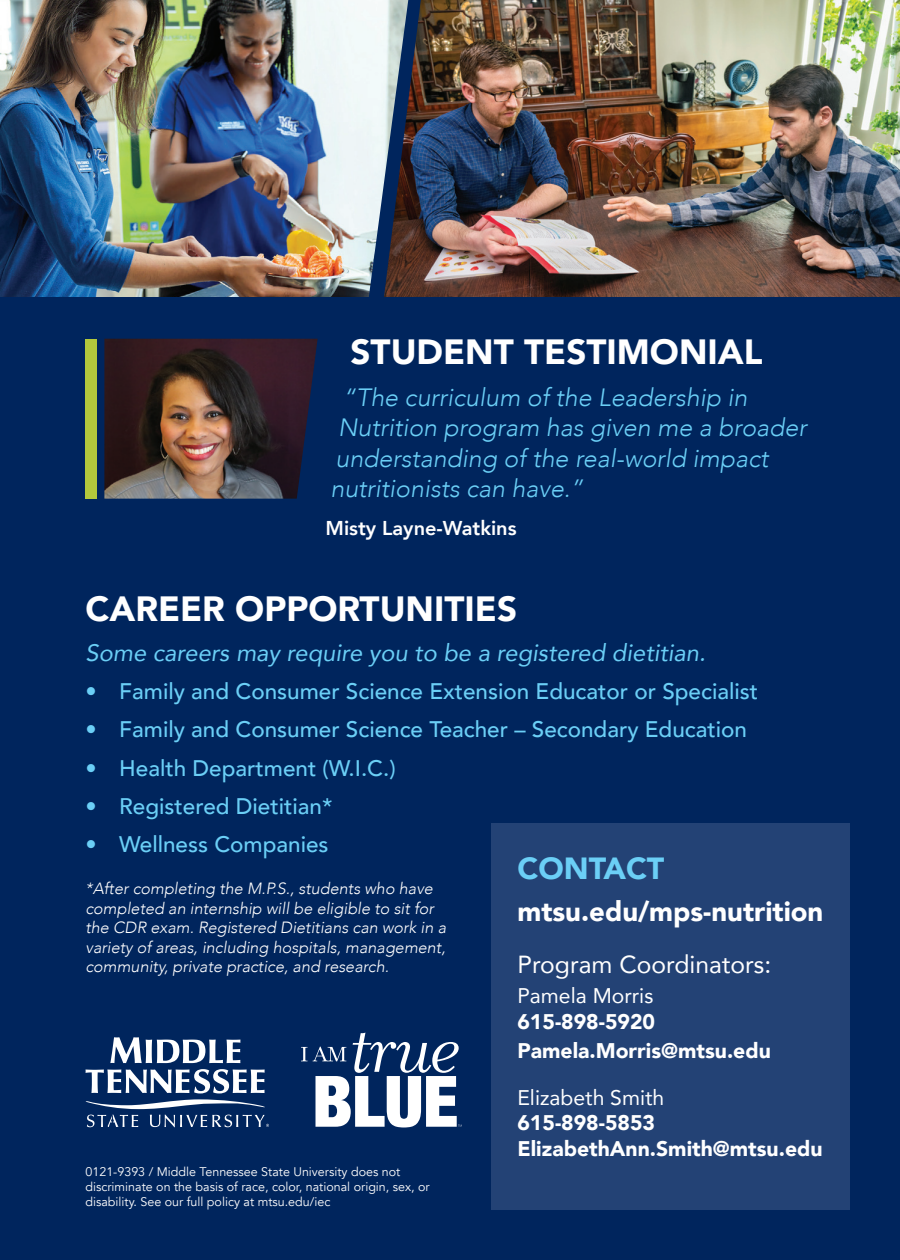
<style>
.page{position:relative;width:900px;height:1260px;background:#00255d}
.page>*{position:absolute;margin:0;border:0;box-sizing:border-box;transform-origin:0 0}
.t1{font:900 35px "Avenir";color:#fff}
.t2{font:900 30.5px "Avenir";color:#6bcff6}
.t3{font:900 27.5px "Avenir";color:#fff}
.t4{font:italic 300 25px "Avenir";color:#6bcff6}
.t5{font:24.75px "Avenir";color:#fff}
.t6{font:italic 23.75px "Avenir";color:#6bcff6}
.t7{font:500 22.5px "Avenir";color:#6bcff6}
.t8{font:900 21.25px "Avenir";color:#fff}
.t9{font:21.25px "Avenir";color:#fff}
.t10{font:800 20px "Avenir";color:#fff}
.t11{font:italic 300 16.25px/19.5px "Avenir";color:#fff}
.t12{font:12.5px/15px "Avenir";color:#fff}
</style>
<div class="page">
<img style="left:0;top:0;width:384px;height:297px">
<img style="left:384px;top:0;width:516px;height:297px">
<img style="left:104px;top:339px;width:214px;height:160px">
<div style="left:86px;top:339px;width:11px;height:160px;background:#b3c83c"></div>
<div style="left:491px;top:823px;width:359px;height:387px;background:#234275"></div>
<svg style="left:301px;top:1033px;width:161px;height:95px"></svg>
<svg style="left:110px;top:1037px;width:130px;height:26px"></svg>
<svg style="left:86px;top:1069px;width:179px;height:24px"></svg>
<svg style="left:87px;top:1115px;width:51px;height:12px"></svg>
<svg style="left:86px;top:1099px;width:179px;height:10px"></svg>
<svg style="left:150px;top:1115px;width:119px;height:12px"></svg>
<p class="t1" style="left:350px;top:322px;width:414px">STUDENT TESTIMONIAL</p>
<p class="t4" style="left:343px;top:382px;width:406px">“The curriculum of the Leadership in</p>
<p class="t4" style="left:338px;top:413px;width:470px">Nutrition program has given me a broader</p>
<p class="t4" style="left:335px;top:443px;width:435px">understanding of the real-world impact</p>
<p class="t4" style="left:330px;top:474px;width:254px">nutritionists can have.”</p>
<p class="t10" style="left:325px;top:512px;width:193px">Misty Layne-Watkins</p>
<p class="t1" style="left:86px;top:579px;width:433px">CAREER OPPORTUNITIES</p>
<p class="t6" style="left:86px;top:638px;width:622px">Some careers may require you to be a registered dietitian.</p>
<p class="t7" style="left:86px;top:672px;width:674px">• Family and Consumer Science Extension Educator or Specialist</p>
<p class="t7" style="left:86px;top:710px;width:663px">• Family and Consumer Science Teacher – Secondary Education</p>
<p class="t7" style="left:86px;top:748px;width:312px">• Health Department (W.I.C.)</p>
<p class="t7" style="left:86px;top:787px;width:249px">• Registered Dietitian*</p>
<p class="t7" style="left:86px;top:825px;width:245px">• Wellness Companies</p>
<p class="t11" style="left:86px;top:879px;width:362px">*After completing the M.P.S., students who have completed an internship will be eligible to sit for the CDR exam. Registered Dietitians can work in a variety of areas, including hospitals, management, community, private practice, and research.</p>
<p class="t2" style="left:517px;top:842px;width:149px">CONTACT</p>
<p class="t3" style="left:517px;top:887px;width:307px">mtsu.edu/mps-nutrition</p>
<p class="t5" style="left:517px;top:944px;width:255px">Program Coordinators:</p>
<p class="t9" style="left:517px;top:979px;width:137px">Pamela Morris</p>
<p class="t8" style="left:517px;top:1003px;width:139px">615-898-5920</p>
<p class="t8" style="left:517px;top:1033px;width:255px">Pamela.Morris@mtsu.edu</p>
<p class="t9" style="left:517px;top:1081px;width:148px">Elizabeth Smith</p>
<p class="t8" style="left:517px;top:1105px;width:139px">615-898-5853</p>
<p class="t8" style="left:517px;top:1130px;width:307px">ElizabethAnn.Smith@mtsu.edu</p>
<p class="t12" style="left:86px;top:1165px;width:346px">0121-9393 / Middle Tennessee State University does not discriminate on the basis of race, color, national origin, sex, or disability. See our full policy at mtsu.edu/iec</p>
</div>
